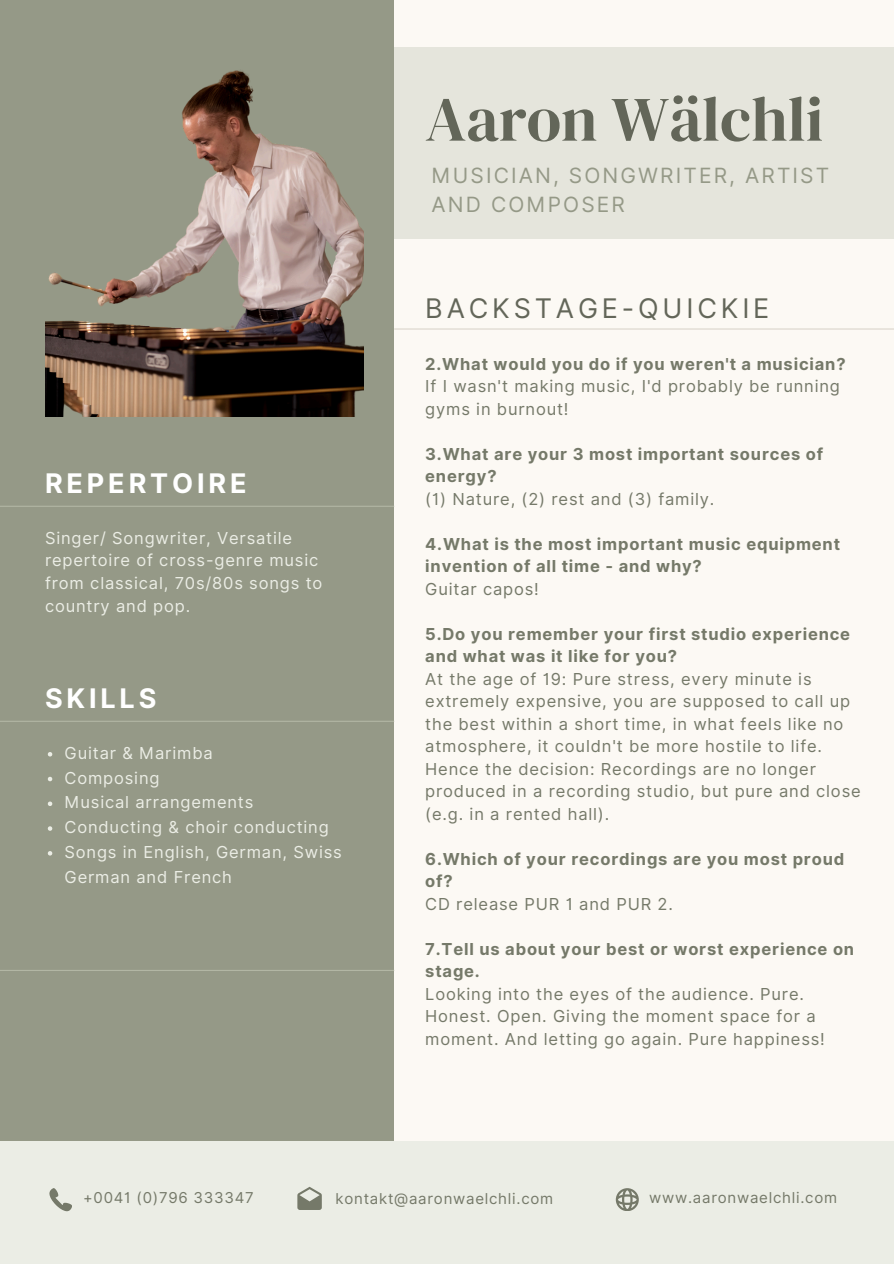
<style>
.page{position:relative;width:894px;height:1264px;background:#fff}
.page>*{position:absolute;margin:0;border:0;box-sizing:border-box;transform-origin:0 0}
.t1{font:63px "DM Serif Display";color:#636659}
.t2{font:27px "Inter";letter-spacing:.14em;color:#636659}
.t3{font:700 27px "Inter";letter-spacing:.14em;color:#fff}
.t4{font:21px/29.2px "Inter";letter-spacing:.1em;color:#959987}
.t5{font:16.5px/22.5px "Inter";letter-spacing:.05em;color:#757969}
.t6{font:700 16.5px/22.5px "Inter";letter-spacing:.05em;color:#757969}
.t7{font:16.5px/22.5px "Inter";letter-spacing:.05em;color:#ebede5}
.t8{font:15px "Inter";letter-spacing:.05em;color:#757969}
</style>
<div class="page">
<div style="left:0;top:0;width:893px;height:1263px;background:#fcf9f4"></div>
<div style="left:0;top:48px;width:893px;height:191px;background:#e5e5dc"></div>
<div style="left:0;top:0;width:394px;height:1263px;background:#959987"></div>
<hr style="left:0;top:505px;width:394px;height:2px;background:#b2b6a4">
<hr style="left:0;top:720px;width:394px;height:2px;background:#b2b6a4">
<hr style="left:394px;top:328px;width:499px;height:1px;background:#dbd5cb">
<div style="left:0;top:1141px;width:893px;height:122px;background:#ebede5"></div>
<hr style="left:0;top:969px;width:394px;height:2px;background:#b2b6a4">
<svg style="left:297px;top:1186px;width:25px;height:23px"></svg>
<svg style="left:615px;top:1188px;width:23px;height:22px"></svg>
<svg style="left:49px;top:1188px;width:23px;height:23px"></svg>
<svg style="left:48px;top:752px;width:4px;height:4px"></svg>
<svg style="left:48px;top:776px;width:4px;height:5px"></svg>
<svg style="left:48px;top:801px;width:4px;height:5px"></svg>
<svg style="left:48px;top:826px;width:4px;height:4px"></svg>
<svg style="left:48px;top:851px;width:4px;height:4px"></svg>
<img style="left:45px;top:70px;width:318px;height:346px">
<p class="t1" style="left:425px;top:75px;width:399px">Aaron Wälchli</p>
<p class="t4" style="left:431px;top:161px;width:399px">MUSICIAN, SONGWRITER, ARTIST<br>AND COMPOSER</p>
<p class="t3" style="left:45px;top:467px;width:203px">REPERTOIRE</p>
<p class="t7" style="left:45px;top:526px;width:279px">Singer/ Songwriter, Versatile repertoire of cross-genre music from classical, 70s/80s songs to country and pop.</p>
<p class="t3" style="left:45px;top:682px;width:113px">SKILLS</p>
<p class="t7" style="left:65px;top:741px;width:149px">Guitar &amp; Marimba</p>
<p class="t7" style="left:65px;top:766px;width:96px">Composing</p>
<p class="t7" style="left:65px;top:791px;width:190px">Musical arrangements</p>
<p class="t7" style="left:65px;top:815px;width:265px">Conducting &amp; choir conducting</p>
<p class="t7" style="left:65px;top:839px;width:279px;line-height:24.8px">Songs in English, German, Swiss<br>German and French</p>
<p class="t2" style="left:425px;top:292px;width:345px">BACKSTAGE-QUICKIE</p>
<h2 class="t6" style="left:425px;top:352px;width:422px">2.What would you do if you weren't a musician?</h2>
<p class="t5" style="left:425px;top:375px;width:416px">If I wasn't making music, I'd probably be running gyms in burnout!</p>
<h2 class="t6" style="left:425px;top:442px;width:399px">3.What are your 3 most important sources of energy?</h2>
<p class="t5" style="left:425px;top:487px;width:290px">(1) Nature, (2) rest and (3) family.</p>
<p class="t6" style="left:425px;top:532px;width:416px">4.What is the most important music equipment invention of all time - and why?</p>
<p class="t5" style="left:425px;top:577px;width:115px">Guitar capos!</p>
<p class="t6" style="left:425px;top:622px;width:426px">5.Do you remember your first studio experience and what was it like for you?</p>
<p class="t5" style="left:425px;top:667px;width:437px">At the age of 19: Pure stress, every minute is extremely expensive, you are supposed to call up the best within a short time, in what feels like no atmosphere, it couldn't be more hostile to life.<br>Hence the decision: Recordings are no longer produced in a recording studio, but pure and close (e.g. in a rented hall).</p>
<h1 class="t6" style="left:425px;top:847px;width:420px">6.Which of your recordings are you most proud of?</h1>
<h4 class="t5" style="left:425px;top:892px;width:249px">CD release PUR 1 and PUR 2.</h4>
<h3 class="t6" style="left:425px;top:937px;width:430px">7.Tell us about your best or worst experience on stage.</h3>
<p class="t5" style="left:425px;top:982px;width:401px">Looking into the eyes of the audience. Pure.<br>Honest. Open. Giving the moment space for a moment. And letting go again. Pure happiness!</p>
<p class="t8" style="left:83px;top:1188px;width:172px">+0041 (0)796 333347</p>
<p class="t8" style="left:335px;top:1189px;width:219px">kontakt@aaronwaelchli.com</p>
<p class="t8" style="left:649px;top:1188px;width:189px">www.aaronwaelchli.com</p>
</div>
